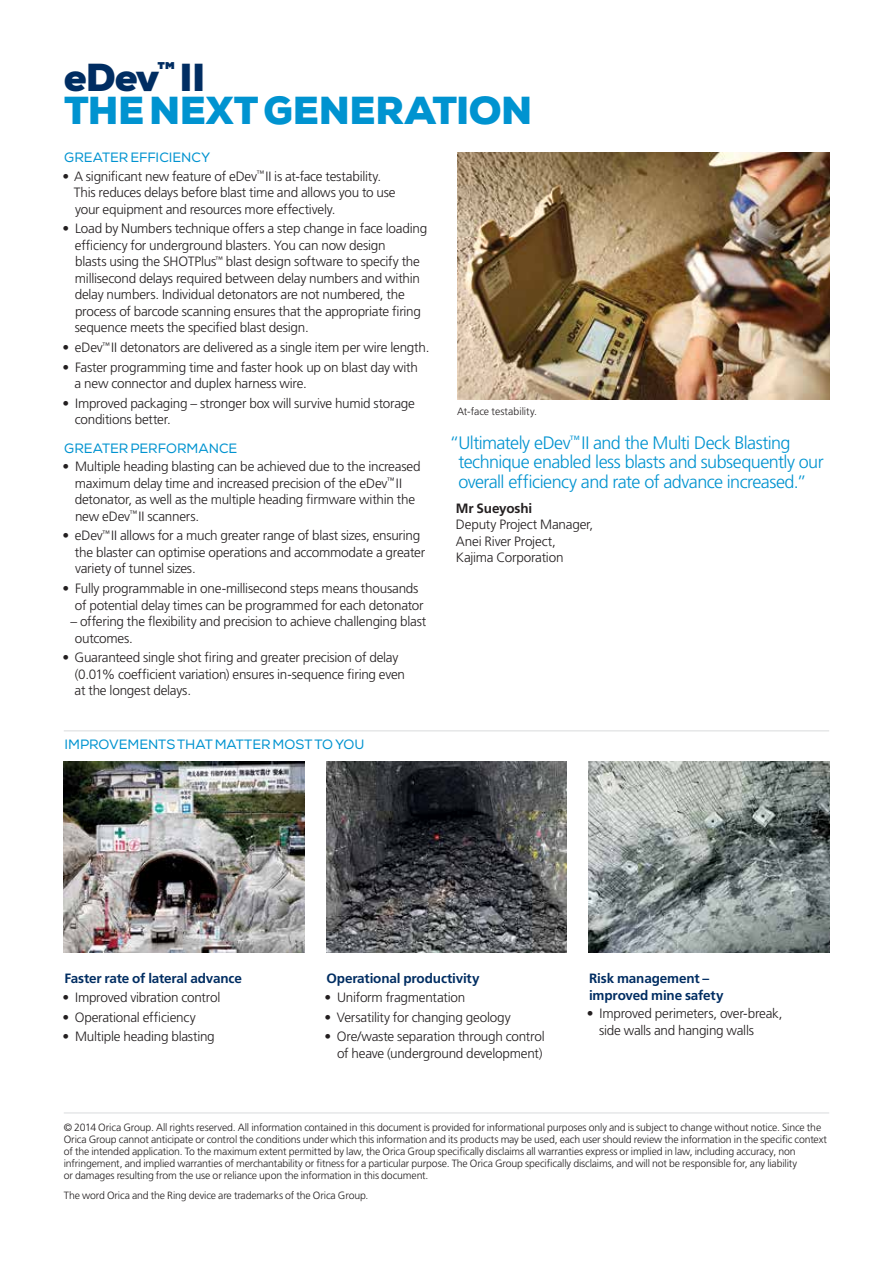
<style>
.page{position:relative;width:893px;height:1263px;background:#fff}
.page>*{position:absolute;margin:0;border:0;box-sizing:border-box;transform-origin:0 0}
.t1{font:900 39px/33px "Nexa";letter-spacing:-.015em;color:#0093d0}
.t2{font:300 18px/19.5px "Frutiger LT Std";letter-spacing:-.03em;color:#0093d0}
.t3{font:300 13.5px/16.5px "Frutiger LT Std";letter-spacing:-.02em;color:#231f20}
.t4{font:700 13.5px/16.5px "Frutiger LT Std";letter-spacing:-.01em;color:#002d62}
.t5{font:13.5px "Nexa";letter-spacing:-.005em;color:#0093d0}
.t6{font:700 13.5px "Frutiger LT Std";letter-spacing:-.01em;color:#231f20}
.t7{font:300 10.5px/12px "Frutiger LT Std";letter-spacing:-.015em;color:#231f20}
.s1{color:#002d62}
</style>
<div class="page">
<hr style="left:64px;top:730px;width:765px;height:1px;background:#e6e7e8">
<img style="left:326px;top:761px;width:241px;height:192px">
<img style="left:64px;top:761px;width:241px;height:192px">
<img style="left:588px;top:761px;width:241px;height:192px">
<img style="left:457px;top:152px;width:372px;height:247px">
<hr style="left:64px;top:1112px;width:765px;height:2px;background:#e6e7e8">
<h1 class="t1" style="left:64px;top:61px;width:470px"><span class="s1">eDev</span><sup>™</sup> <span class="s1">II<br></span>THE NEXT GENERATION</h1>
<p class="t5" style="left:64px;top:149px;width:148px">GREATER EFFICIENCY</p>
<p class="t3" style="left:74px;top:168px;width:323px;text-indent:-12px">• A significant new feature of eDev<sup>™</sup> II is at-face testability.<br>This reduces delays before blast time and allows you to use your equipment and resources more effectively.</p>
<p class="t3" style="left:75px;top:221px;width:354px;text-indent:-12px">• Load by Numbers technique offers a step change in face loading efficiency for underground blasters. You can now design<br>blasts using the SHOTPlus<sup>™</sup> blast design software to specify the millisecond delays required between delay numbers and within delay numbers. Individual detonators are not numbered, the process of barcode scanning ensures that the appropriate firing sequence meets the specified blast design.</p>
<p class="t3" style="left:62px;top:339px;width:369px">• eDev<sup>™</sup> II detonators are delivered as a single item per wire length.</p>
<p class="t3" style="left:75px;top:359px;width:345px;text-indent:-12px">• Faster programming time and faster hook up on blast day with a new connector and duplex harness wire.</p>
<p class="t3" style="left:75px;top:395px;width:342px;text-indent:-12px">• Improved packaging – stronger box will survive humid storage conditions better.</p>
<p class="t5" style="left:64px;top:440px;width:175px">GREATER PERFORMANCE</p>
<p class="t3" style="left:75px;top:458px;width:347px;text-indent:-12px">• Multiple heading blasting can be achieved due to the increased maximum delay time and increased precision of the eDev<sup>™</sup> II detonator, as well as the multiple heading firmware within the new eDev<sup>™</sup> II scanners.</p>
<p class="t3" style="left:75px;top:528px;width:352px;text-indent:-13px">• eDev<sup>™</sup> II allows for a much greater range of blast sizes, ensuring the blaster can optimise operations and accommodate a greater variety of tunnel sizes.</p>
<p class="t3" style="left:75px;top:580px;width:350px;text-indent:-12px">• Fully programmable in one-millisecond steps means thousands of potential delay times can be programmed for each detonator</p>
<p class="t3" style="left:75px;top:613px;width:353px;text-indent:-4px">– offering the flexibility and precision to achieve challenging blast outcomes.</p>
<p class="t3" style="left:75px;top:650px;width:332px;text-indent:-12px">• Guaranteed single shot firing and greater precision of delay (0.01% coefficient variation) ensures in-sequence firing even at the longest delays.</p>
<p class="t7" style="left:457px;top:405px;width:82px">At-face testability.</p>
<h2 class="t2" style="left:458px;top:433px;width:367px;text-indent:-9px">“Ultimately eDev<sup>™</sup> II and the Multi Deck Blasting technique enabled less blasts and subsequently our overall efficiency and rate of advance increased.”</h2>
<p class="t6" style="left:456px;top:500px;width:78px">Mr Sueyoshi</p>
<p class="t3" style="left:456px;top:517px;width:139px">Deputy Project Manager,<br>Anei River Project,<br>Kajima Corporation</p>
<p class="t5" style="left:64px;top:736px;width:302px">IMPROVEMENTS THAT MATTER MOST TO YOU</p>
<p class="t4" style="left:64px;top:970px;width:179px">Faster rate of lateral advance</p>
<p class="t3" style="left:62px;top:989px;width:159px">• Improved vibration control</p>
<p class="t3" style="left:62px;top:1009px;width:135px">• Operational efficiency</p>
<p class="t3" style="left:62px;top:1029px;width:154px">• Multiple heading blasting</p>
<p class="t4" style="left:326px;top:970px;width:155px">Operational productivity</p>
<p class="t3" style="left:325px;top:989px;width:142px">• Uniform fragmentation</p>
<p class="t3" style="left:325px;top:1009px;width:188px">• Versatility for changing geology</p>
<p class="t3" style="left:325px;top:1029px;width:222px;text-align:right">• Ore/waste separation through control of heave (underground development)</p>
<p class="t4" style="left:589px;top:970px;width:136px">Risk management – improved mine safety</p>
<p class="t3" style="left:599px;top:1006px;width:185px;text-indent:-12px">• Improved perimeters, over-break, side walls and hanging walls</p>
<p class="t7" style="left:64px;top:1121px;width:765px">© 2014 Orica Group. All rights reserved. All information contained in this document is provided for informational purposes only and is subject to change without notice. Since the Orica Group cannot anticipate or control the conditions under which this information and its products may be used, each user should review the information in the specific context of the intended application. To the maximum extent permitted by law, the Orica Group specifically disclaims all warranties express or implied in law, including accuracy, non infringement, and implied warranties of merchantability or fitness for a particular purpose. The Orica Group specifically disclaims, and will not be responsible for, any liability<br>or damages resulting from the use or reliance upon the information in this document.</p>
<p class="t7" style="left:64px;top:1190px;width:306px">The word Orica and the Ring device are trademarks of the Orica Group.</p>
</div>
